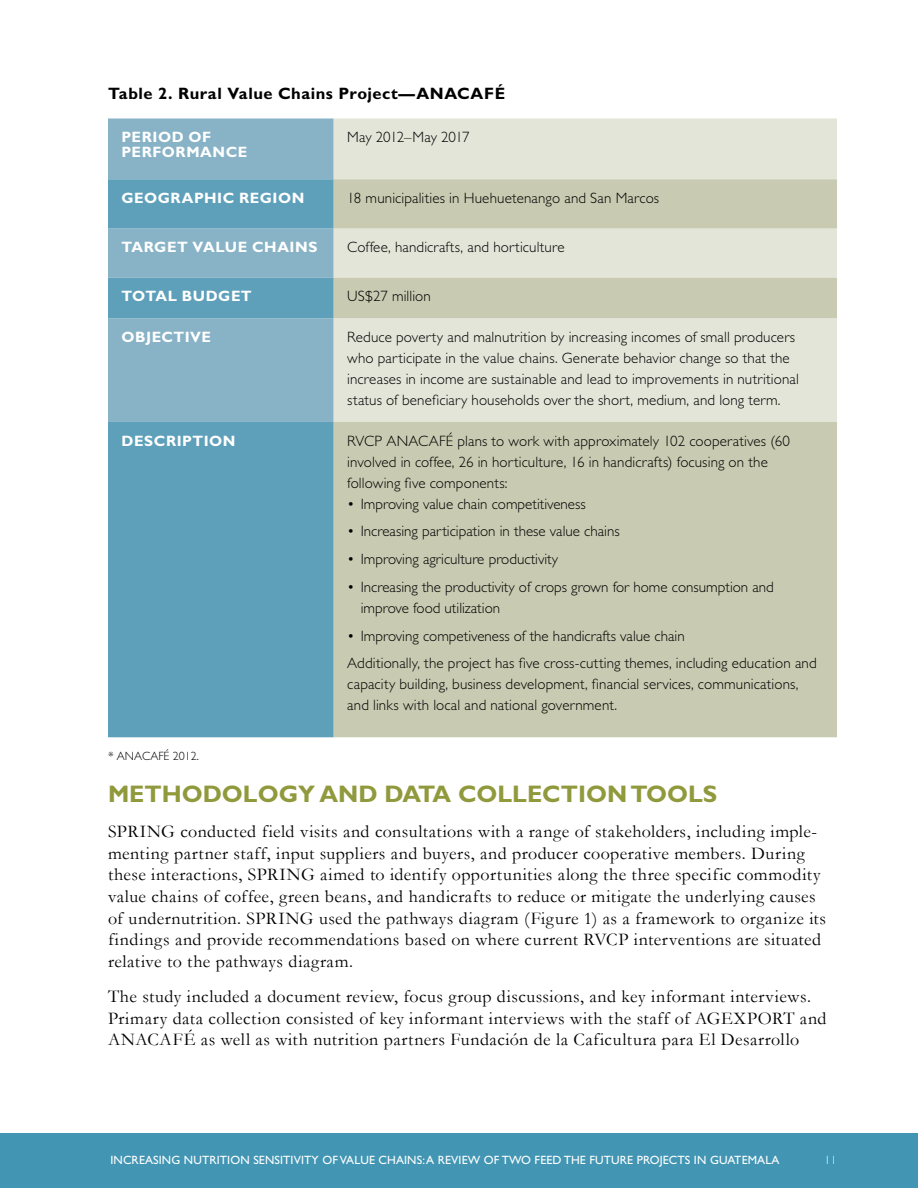
<style>
.page{position:relative;width:918px;height:1188px;background:#fff}
.page>*{position:absolute;margin:0;border:0;box-sizing:border-box;transform-origin:0 0}
.header1{font:700 24px "Gill Sans Std";color:#91993d}
.body_text{font:18px/21.6px "Garamond";letter-spacing:.025em;color:#000}
.Figure_Title{font:700 16.5px "Gill Sans Std";letter-spacing:.03em;color:#000}
.Table_text{font:300 15px/21px "Gill Sans Std";letter-spacing:.01em;color:#000}
.Table_head{font:700 15px/15px "Gill Sans Std";letter-spacing:.035em;color:#fff}
.t1{font:12px "Gill Sans Std";letter-spacing:.01em;color:#fff}
.Figure_Title-2{font:300 12px "Gill Sans Std";color:#000}
.t2{font:300 12px "Gill Sans Std";color:#fff}
</style>
<div class="page">
<div style="left:0;top:1133px;width:918px;height:55px;background:#4296b4"></div>
<div style="left:108px;top:119px;width:226px;height:60px;background:#88b3c6"></div>
<div style="left:334px;top:119px;width:503px;height:60px;background:#e3e5d9"></div>
<svg style="left:108px;top:179px;width:226px;height:558px;background:#69a5bd"></svg>
<svg style="left:334px;top:179px;width:503px;height:558px;background:#cfd2bc"></svg>
<p class="Figure_Title" style="left:108px;top:84px;width:399px">Table 2. Rural Value Chains Project—ANACAFÉ</p>
<p class="Table_head" style="left:122px;top:130px;width:127px">PERIOD OF<br>PERFORMANCE</p>
<p class="Table_text" style="left:347px;top:127px;width:124px">May 2012–May 2017</p>
<p class="Table_head" style="left:122px;top:190px;width:184px">GEOGRAPHIC REGION</p>
<p class="Table_text" style="left:347px;top:188px;width:313px">18 municipalities in Huehuetenango and San Marcos</p>
<p class="Table_head" style="left:122px;top:240px;width:198px">TARGET VALUE CHAINS</p>
<p class="Table_text" style="left:347px;top:237px;width:219px">Coffee, handicrafts, and horticulture</p>
<p class="Table_head" style="left:122px;top:289px;width:132px">TOTAL BUDGET</p>
<p class="Table_text" style="left:347px;top:286px;width:85px">US$27 million</p>
<p class="Table_head" style="left:122px;top:329px;width:91px">OBJECTIVE</p>
<p class="Table_text" style="left:347px;top:327px;width:453px">Reduce poverty and malnutrition by increasing incomes of small producers who participate in the value chains. Generate behavior change so that the increases in income are sustainable and lead to improvements in nutritional status of beneficiary households over the short, medium, and long term.</p>
<p class="Table_head" style="left:122px;top:433px;width:116px">DESCRIPTION</p>
<p class="Table_text" style="left:347px;top:430px;width:444px">RVCP ANACAFÉ plans to work with approximately 102 cooperatives (60 involved in coffee, 26 in horticulture, 16 in handicrafts) focusing on the following five components:</p>
<p class="Table_text" style="left:347px;top:493px;width:240px">• I mproving value chain competitiveness</p>
<p class="Table_text" style="left:347px;top:521px;width:274px">• I ncreasing participation in these value chains</p>
<p class="Table_text" style="left:347px;top:549px;width:212px">• I mproving agriculture productivity</p>
<p class="Table_text" style="left:361px;top:577px;width:415px;text-indent:-14px">• I ncreasing the productivity of crops grown for home consumption and improve food utilization</p>
<p class="Table_text" style="left:347px;top:625px;width:339px">• I mproving competiveness of the handicrafts value chain</p>
<p class="Table_text" style="left:347px;top:653px;width:471px">Additionally, the project has five cross-cutting themes, including education and capacity building, business development, financial services, communications, and links with local and national government.</p>
<p class="Figure_Title-2" style="left:108px;top:749px;width:92px">* ANACAFÉ 2012.</p>
<h1 class="header1" style="left:108px;top:780px;width:611px">METHODOLOGY AND DATA COLLECTION TOOLS</h1>
<p class="body_text" style="left:108px;top:821px;width:720px">SPRING conducted field visits and consultations with a range of stakeholders, including imple&shy;menting partner staff, input suppliers and buyers, and producer cooperative members. During these interactions, SPRING aimed to identify opportunities along the three specific commodity value chains of coffee, green beans, and handicrafts to reduce or mitigate the underlying causes of undernutrition. SPRING used the pathways diagram (Figure 1) as a framework to organize its findings and provide recommendations based on where current RVCP interventions are situated relative to the pathways diagram.</p>
<p class="body_text" style="left:108px;top:985px;width:720px">The study included a document review, focus group discussions, and key informant interviews.<br>Primary data collection consisted of key informant interviews with the staff of AGEXPORT and<br>ANACAFÉ as well as with nutrition partners Fundación de la Caficultura para El Desarrollo</p>
<p class="t1" style="left:110px;top:1153px;width:670px">INCREASING NUTRITION SENSITIVITY OF VALUE CHAINS: A REVIEW OF TWO FEED THE FUTURE PROJECTS IN GUATEMALA</p>
<p class="t2" style="left:825px;top:1153px;width:14px">11</p>
</div>
